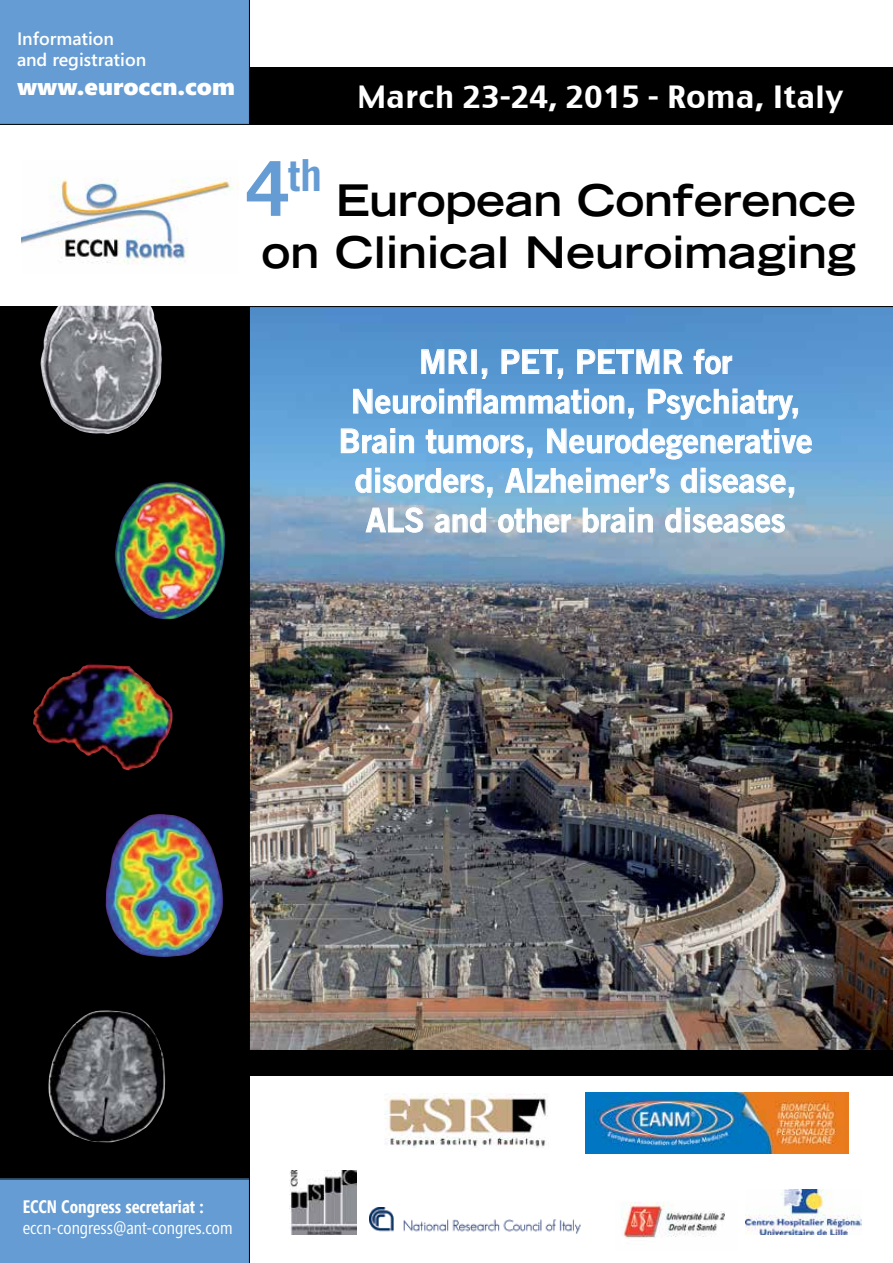
<style>
.page{position:relative;width:893px;height:1263px;background:#fff}
.page>*{position:absolute;margin:0;border:0;box-sizing:border-box;transform-origin:0 0}
.t1{font:700 44.25px "Trade Gothic";color:#659cd3}
.t2{font:700 expanded 43.5px/52.2px "Trade Gothic LH";color:#000;text-align:right}
.t3{font:33px/39.6px "Trade Gothic Bold Two";color:#fff;text-align:center}
.t4{font:30px "Charcoal CY";letter-spacing:.02em;color:#fff}
.t5{font:900 24px "Segoe";color:#fff}
.t6{font:18px "Segoe Condensed";color:#fff}
.t7{font:600 18px/21.6px "Segoe";color:#fff}
.t8{font:700 18px "Segoe Condensed";color:#fff}
.s1{font-size:75.75px}
</style>
<div class="page">
<img style="left:21px;top:178px;width:218px;height:86px">
<div style="left:250px;top:67px;width:643px;height:58px;background:#000"></div>
<div style="left:0;top:306px;width:250px;height:877px;background:#000"></div>
<img style="left:250px;top:307px;width:643px;height:743px">
<div style="left:239px;top:1050px;width:654px;height:26px;background:#000"></div>
<svg style="left:421px;top:349px;width:47px;height:25px"></svg>
<div style="left:471px;top:349px;width:6px;height:25px;border:1px solid #fff"></div>
<svg style="left:482px;top:368px;width:5px;height:11px"></svg>
<svg style="left:501px;top:349px;width:62px;height:30px;background:#73a8d8"></svg>
<svg style="left:577px;top:349px;width:106px;height:25px;background:#7badda"></svg>
<svg style="left:693px;top:349px;width:39px;height:25px"></svg>
<svg style="left:353px;top:388px;width:281px;height:31px;background:#79aedd"></svg>
<svg style="left:648px;top:389px;width:150px;height:31px;background:#7aafdc"></svg>
<svg style="left:341px;top:428px;width:73px;height:26px;background:#88bbe3"></svg>
<svg style="left:426px;top:429px;width:107px;height:29px;background:#80b6e2"></svg>
<svg style="left:547px;top:428px;width:265px;height:32px;background:#81b6e1"></svg>
<svg style="left:355px;top:468px;width:138px;height:30px;background:#8ec0e2"></svg>
<svg style="left:505px;top:468px;width:21px;height:25px"></svg>
<div style="left:527px;top:468px;width:5px;height:25px;border:1px solid #fff"></div>
<svg style="left:534px;top:468px;width:136px;height:25px;background:#92c1e4"></svg>
<svg style="left:681px;top:468px;width:113px;height:30px;background:#8fbfe0"></svg>
<svg style="left:365px;top:507px;width:58px;height:26px;background:#a9bdd0"></svg>
<svg style="left:434px;top:507px;width:52px;height:26px"></svg>
<svg style="left:498px;top:507px;width:73px;height:26px;background:#a9c4d6"></svg>
<svg style="left:583px;top:507px;width:70px;height:26px;background:#a7c3d5"></svg>
<svg style="left:665px;top:507px;width:120px;height:26px;background:#a8c2d5"></svg>
<div style="left:0;top:0;width:250px;height:125px;background:#659cd3"></div>
<div style="left:0;top:1179px;width:250px;height:84px;background:#659cd3"></div>
<img style="left:585px;top:1093px;width:263px;height:60px">
<img style="left:384px;top:1094px;width:164px;height:54px">
<img style="left:621px;top:1202px;width:104px;height:36px">
<img style="left:370px;top:1208px;width:211px;height:26px">
<img style="left:289px;top:1170px;width:67px;height:65px">
<img style="left:745px;top:1189px;width:116px;height:46px">
<hr style="left:249px;top:306px;width:1px;height:957px;background:#000">
<hr style="left:249px;top:0;width:1px;height:124px;background:#000">
<hr style="left:0;top:124px;width:893px;height:1px;background:#000">
<hr style="left:0;top:306px;width:893px;height:1px;background:#000">
<img style="left:40px;top:306px;width:122px;height:128px">
<img style="left:115px;top:482px;width:110px;height:138px">
<img style="left:48px;top:1010px;width:117px;height:133px">
<img style="left:105px;top:814px;width:118px;height:143px">
<img style="left:33px;top:664px;width:140px;height:107px">
<p class="t7" style="left:17px;top:27px;width:131px">Information and registration</p>
<p class="t5" style="left:17px;top:70px;width:219px">www.euroccn.com</p>
<p class="t4" style="left:358px;top:78px;width:487px">March 23-24, 2015 - Roma, Italy</p>
<h1 class="t1" style="left:247px;top:148px;width:77px"><span class="s1">4</span>th</h1>
<h2 class="t2" style="left:262px;top:173px;width:596px">European Conference<br>on Clinical Neuroimaging</h2>
<p class="t3" style="left:339px;top:341px;width:475px">MRI, PET, PETMR for<br>Neuroinflammation, Psychiatry,<br>Brain tumors, Neurodegenerative disorders, Alzheimer’s disease,<br>ALS and other brain diseases</p>
<p class="t8" style="left:23px;top:1195px;width:182px">ECCN Congress secretariat :</p>
<p class="t6" style="left:23px;top:1217px;width:211px">eccn-congress@ant-congres.com</p>
</div>
